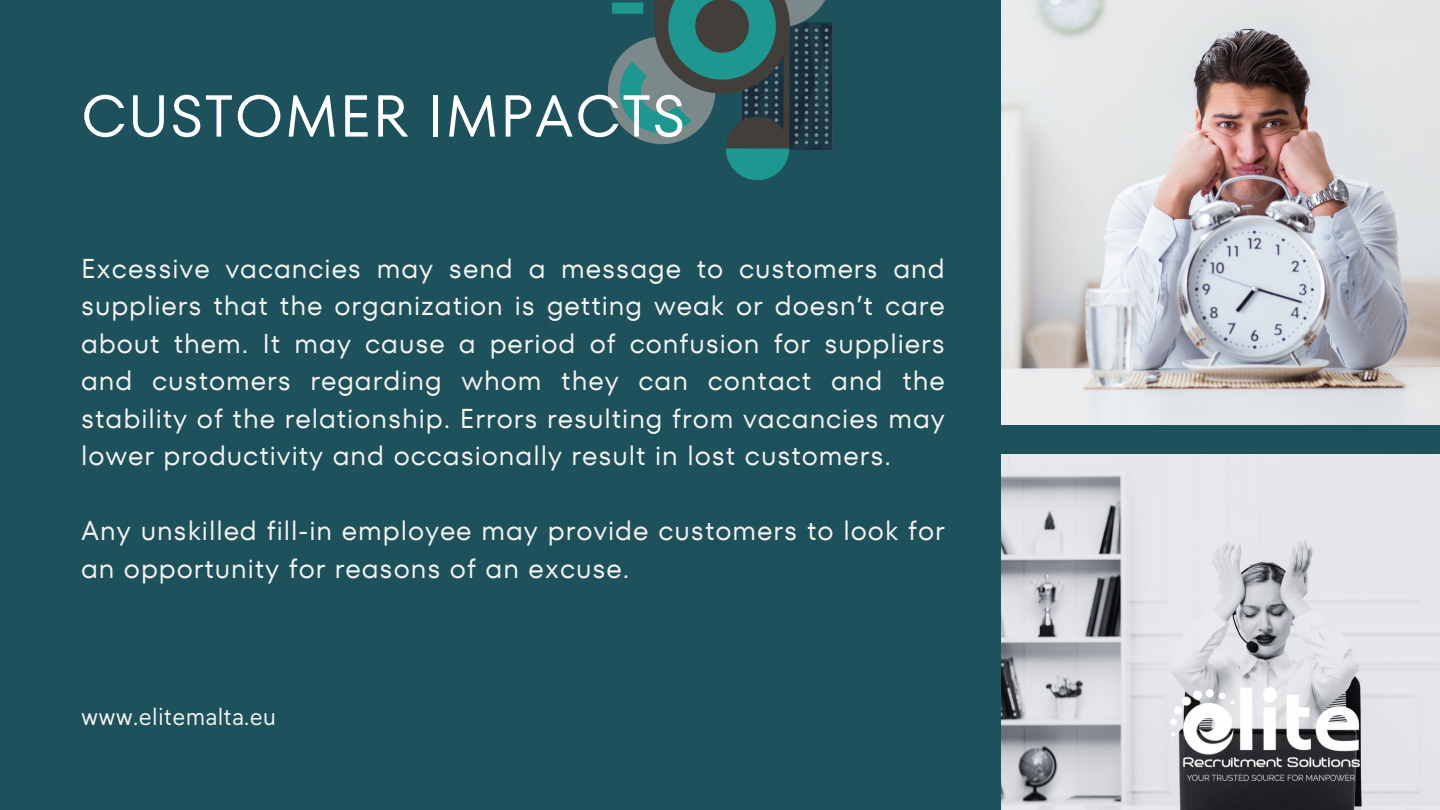
<style>
.page{position:relative;width:1440px;height:810px;background:#1d515b}
.page>*{position:absolute;margin:0;border:0;box-sizing:border-box;transform-origin:0 0}
.t1{font:59px "TT Fors";letter-spacing:.02em;color:#fff}
.t2{font:27.2px/37.5px "TT Fors";letter-spacing:.035em;color:#f6f4f1;text-align:justify}
.t3{font:22.6px "Klima";letter-spacing:.015em;color:#f6f4f1}
</style>
<div class="page">
<img style="left:1002px;top:454px;width:438px;height:356px">
<svg style="left:608px;top:0;width:224px;height:180px"></svg>
<img style="left:1171px;top:688px;width:188px;height:93px">
<img style="left:1002px;top:0;width:438px;height:424px">
<p class="t1" style="left:81px;top:75px;width:606px">CUSTOMER IMPACTS</p>
<p class="t2" style="left:81px;top:249px;width:865px">Excessive vacancies may send a message to customers and suppliers that the organization is getting weak or doesn’t care about them. It may cause a period of confusion for suppliers and customers regarding whom they can contact and the stability of the relationship. Errors resulting from vacancies may lower productivity and occasionally result in lost customers.</p>
<h1 class="t2" style="left:81px;top:512px;width:865px">Any unskilled fill-in employee may provide customers to look for an opportunity for reasons of an excuse.</h1>
<p class="t3" style="left:81px;top:707px;width:197px">www.elitemalta.eu</p>
</div>
